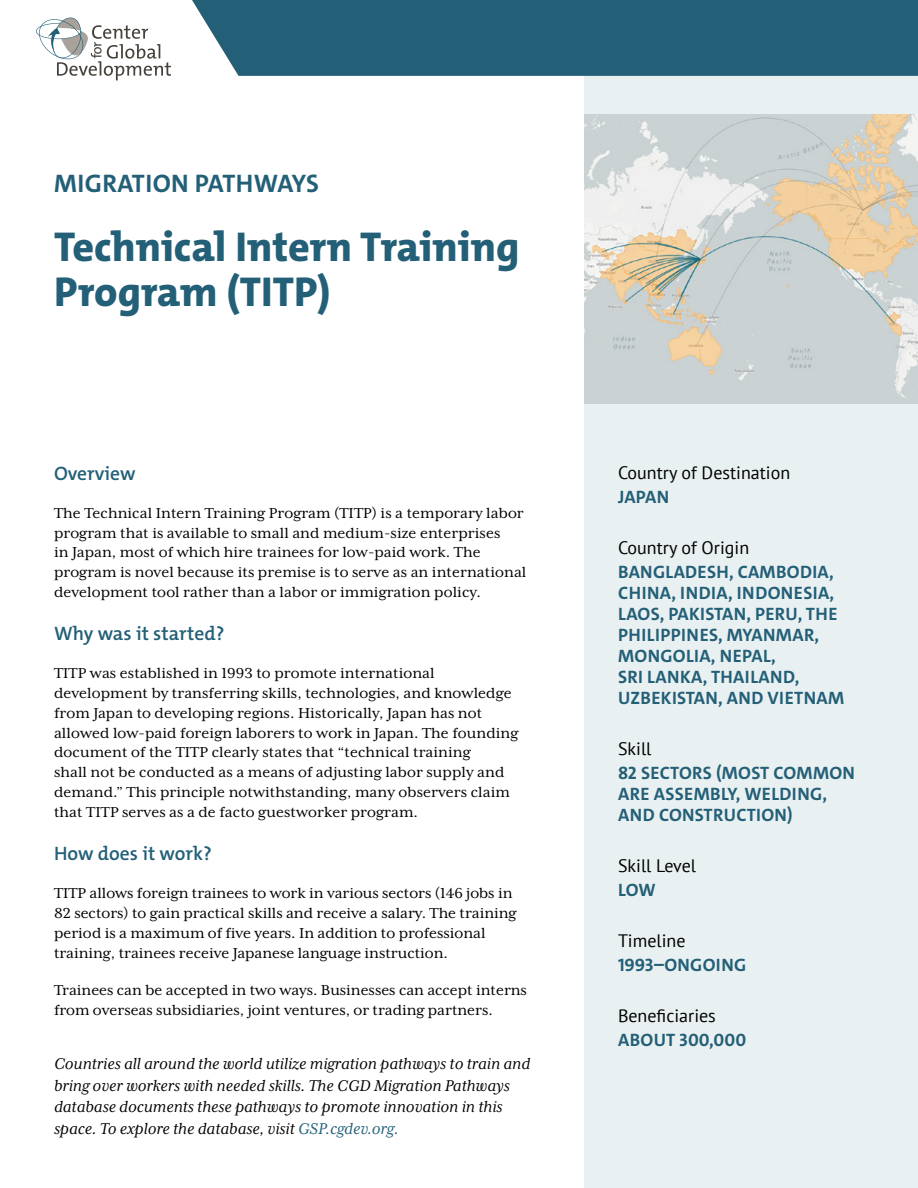
<style>
.page{position:relative;width:918px;height:1188px;background:#fff}
.page>*{position:absolute;margin:0;border:0;box-sizing:border-box;transform-origin:0 0}
.t1{font:800 42px/45px "The Mix C4 s";color:#235f77}
.Subtitle{font:700 25.5px "The Mix C4 s";letter-spacing:.02em;color:#235f77}
.Section_header{font:600 19.5px "The Mix C4 s";color:#235f77}
.Box_info{font:700 18px/21px "The Mix C4 s";letter-spacing:.02em;color:#235f77}
.Boilerplate{font:italic 18px/21.6px "Mrs Eaves XL Serif OT";color:#000}
.Box_category{font:18px "PT Sans";color:#000}
.t2{font:16.5px/19.8px "Mrs Eaves XL Serif OT";letter-spacing:.005em;color:#000}
.s1{color:#235f77}
</style>
<div class="page">
<div style="left:584px;top:75px;width:334px;height:1113px;background:#e9f0f1"></div>
<div style="left:192px;top:0;width:726px;height:76px;background:#235f77"></div>
<svg style="left:36px;top:17px;width:135px;height:63px"></svg>
<img style="left:584px;top:114px;width:334px;height:289px">
<p class="Subtitle" style="left:54px;top:167px;width:266px">MIGRATION PATHWAYS</p>
<p class="t1" style="left:54px;top:225px;width:467px">Technical Intern Training<br>Program (TITP)</p>
<p class="Section_header" style="left:54px;top:461px;width:83px">Overview</p>
<p class="t2" style="left:54px;top:503px;width:474px">The Technical Intern Training Program (TITP) is a temporary labor program that is available to small and medium-size enterprises<br>in Japan, most of which hire trainees for low-paid work. The program is novel because its premise is to serve as an international development tool rather than a labor or immigration policy.</p>
<p class="Section_header" style="left:54px;top:621px;width:172px">Why was it started?</p>
<p class="t2" style="left:54px;top:664px;width:466px">TITP was established in 1993 to promote international development by transferring skills, technologies, and knowledge from Japan to developing regions. Historically, Japan has not allowed low-paid foreign laborers to work in Japan. The founding document of the TITP clearly states that “technical training<br>shall not be conducted as a means of adjusting labor supply and demand.” This principle notwithstanding, many observers claim that TITP serves as a de facto guestworker program.</p>
<p class="Section_header" style="left:54px;top:841px;width:159px">How does it work?</p>
<p class="t2" style="left:54px;top:883px;width:464px">TITP allows foreign trainees to work in various sectors (146 jobs in 82 sectors) to gain practical skills and receive a salary. The training period is a maximum of five years. In addition to professional training, trainees receive Japanese language instruction.</p>
<p class="t2" style="left:54px;top:981px;width:475px">Trainees can be accepted in two ways. Businesses can accept interns from overseas subsidiaries, joint ventures, or trading partners.</p>
<p class="Boilerplate" style="left:54px;top:1053px;width:478px">Countries all around the world utilize migration pathways to train and bring over workers with needed skills. The CGD Migration Pathways database documents these pathways to promote innovation in this space. To explore the database, visit <span class="s1">GSP.cgdev.org.</span></p>
<p class="Box_category" style="left:618px;top:461px;width:174px">Country of Destination</p>
<p class="Box_info" style="left:618px;top:487px;width:52px">JAPAN</p>
<p class="Box_category" style="left:618px;top:536px;width:133px">Country of Origin</p>
<p class="Box_info" style="left:618px;top:562px;width:228px">BANGLADESH, CAMBODIA,<br>CHINA, INDIA, INDONESIA,<br>LAOS, PAKISTAN, PERU, THE<br>PHILIPPINES, MYANMAR,<br>MONGOLIA, NEPAL,<br>SRI LANKA, THAILAND,<br>UZBEKISTAN, AND VIETNAM</p>
<p class="Box_category" style="left:618px;top:737px;width:35px">Skill</p>
<p class="Box_info" style="left:618px;top:763px;width:239px">82 SECTORS (MOST COMMON<br>ARE ASSEMBLY, WELDING,<br>AND CONSTRUCTION)</p>
<p class="Box_category" style="left:618px;top:854px;width:80px">Skill Level</p>
<p class="Box_info" style="left:618px;top:880px;width:39px">LOW</p>
<p class="Box_category" style="left:618px;top:929px;width:69px">Timeline</p>
<p class="Box_info" style="left:618px;top:955px;width:130px">1993–ONGOING</p>
<p class="Box_category" style="left:618px;top:1004px;width:99px">Beneficiaries</p>
<p class="Box_info" style="left:618px;top:1030px;width:130px">ABOUT 300,000</p>
</div>
